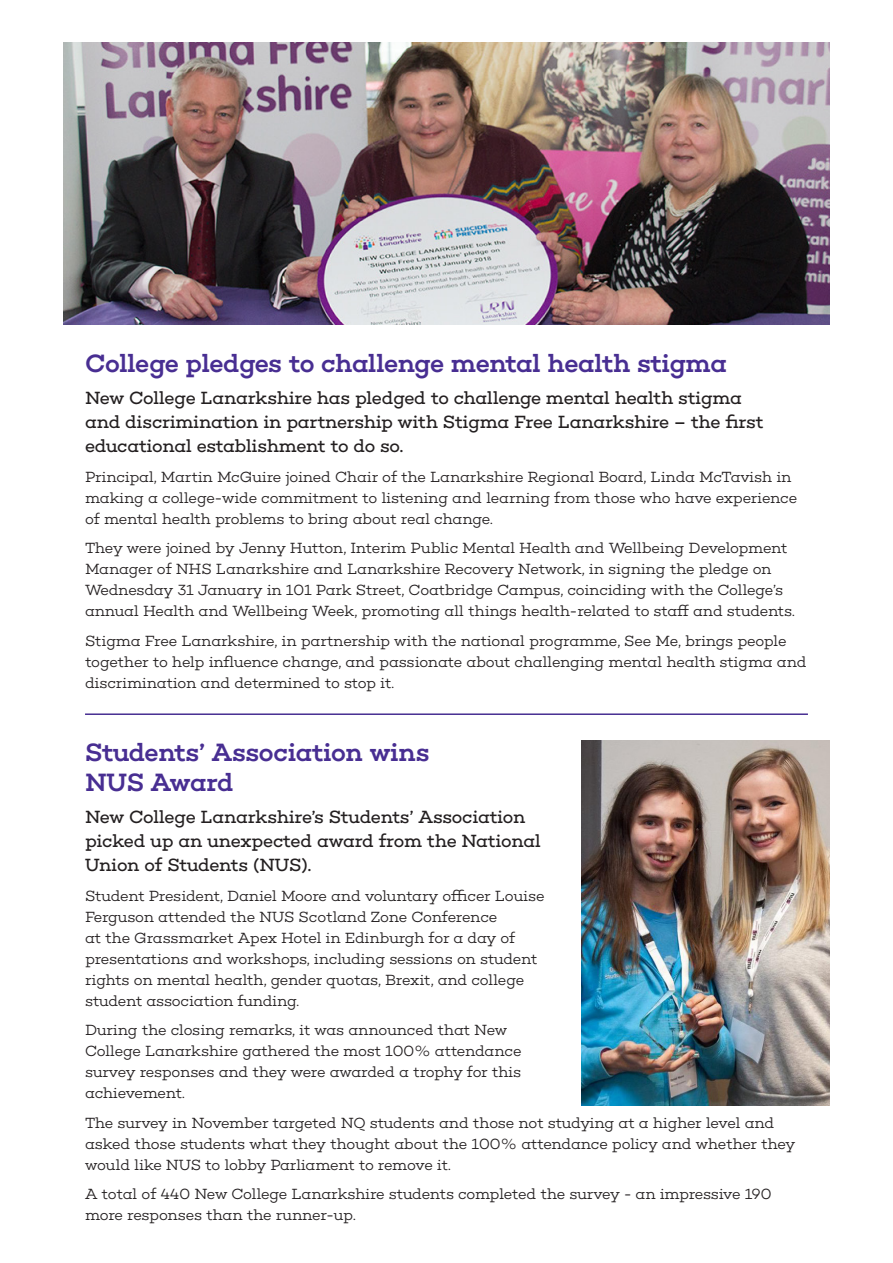
<style>
.page{position:relative;width:893px;height:1263px;background:#fff}
.page>*{position:absolute;margin:0;border:0;box-sizing:border-box;transform-origin:0 0}
.Story_Title{font:500 25.5px/30px "Choplin";letter-spacing:-.02em;color:#482e92}
.Sell{font:18px/24px "Choplin";letter-spacing:-.02em;color:#231f20}
.Body{font:300 15px/21px "Choplin";letter-spacing:-.02em;color:#231f20}
</style>
<div class="page">
<hr style="left:85px;top:713px;width:723px;height:2px;background:#482e92">
<img style="left:581px;top:740px;width:248px;height:365px">
<img style="left:64px;top:43px;width:765px;height:281px">
<p class="Story_Title" style="left:85px;top:348px;width:643px">College pledges to challenge mental health stigma</p>
<p class="Sell" style="left:85px;top:386px;width:680px">New College Lanarkshire has pledged to challenge mental health stigma and discrimination in partnership with Stigma Free Lanarkshire – the first educational establishment to do so.</p>
<p class="Body" style="left:85px;top:466px;width:714px">Principal, Martin McGuire joined Chair of the Lanarkshire Regional Board, Linda McTavish in making a college-wide commitment to listening and learning from those who have experience of mental health problems to bring about real change.</p>
<p class="Body" style="left:85px;top:538px;width:711px">They were joined by Jenny Hutton, Interim Public Mental Health and Wellbeing Development Manager of NHS Lanarkshire and Lanarkshire Recovery Network, in signing the pledge on Wednesday 31 January in 101 Park Street, Coatbridge Campus, coinciding with the College’s annual Health and Wellbeing Week, promoting all things health-related to staff and students.</p>
<p class="Body" style="left:85px;top:630px;width:723px">Stigma Free Lanarkshire, in partnership with the national programme, See Me, brings people together to help influence change, and passionate about challenging mental health stigma and discrimination and determined to stop it.</p>
<p class="Story_Title" style="left:85px;top:737px;width:346px">Students’ Association wins<br>NUS Award</p>
<p class="Sell" style="left:85px;top:805px;width:457px">New College Lanarkshire’s Students’ Association picked up an unexpected award from the National<br>Union of Students (NUS).</p>
<p class="Body" style="left:85px;top:885px;width:461px">Student President, Daniel Moore and voluntary officer Louise Ferguson attended the NUS Scotland Zone Conference<br>at the Grassmarket Apex Hotel in Edinburgh for a day of presentations and workshops, including sessions on student rights on mental health, gender quotas, Brexit, and college student association funding.</p>
<p class="Body" style="left:85px;top:1020px;width:438px">During the closing remarks, it was announced that New College Lanarkshire gathered the most 100% attendance survey responses and they were awarded a trophy for this achievement.</p>
<p class="Body" style="left:85px;top:1112px;width:712px">The survey in November targeted NQ students and those not studying at a higher level and asked those students what they thought about the 100% attendance policy and whether they would like NUS to lobby Parliament to remove it.</p>
<p class="Body" style="left:85px;top:1184px;width:688px">A total of 440 New College Lanarkshire students completed the survey - an impressive 190 more responses than the runner-up.</p>
</div>
